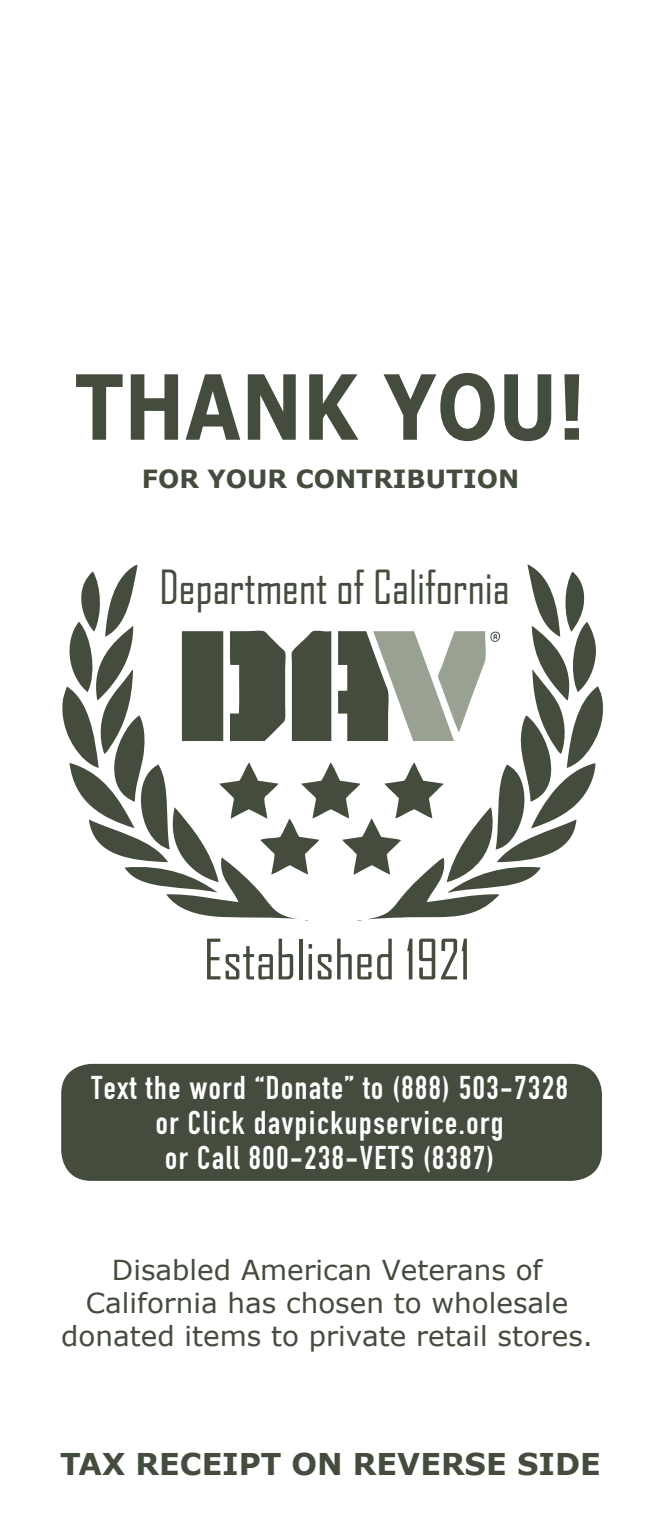
<style>
.page{position:relative;width:661px;height:1530px;background:#fff}
.page>*{position:absolute;margin:0;border:0;box-sizing:border-box;transform-origin:0 0}
.t1{font:700 90px "Verdana";color:#434c3d;scale:.8 1}
.t2{font:53.5px "Agency FB";color:#434c3d}
.t3{font:45px "Agency FB";color:#434c3d}
.t4{font:32.5px/35px "DIN Engschrift Std";letter-spacing:.05em;color:#fff;text-align:center}
.t5{font:700 30px "Verdana";color:#434c3d}
.t6{font:27.5px/33px "Verdana";color:#434c3d;text-align:center}
.t7{font:700 25px "Verdana";color:#434c3d}
</style>
<div class="page">
<svg style="left:62px;top:565px;width:541px;height:356px"></svg>
<div style="left:61px;top:1064px;width:540px;height:117px;background:#434c3d;border-radius:30px"></div>
<h1 class="t1" style="left:74px;top:348px;width:640px">THANK YOU!</h1>
<p class="t7" style="left:142px;top:463px;width:378px">FOR YOUR CONTRIBUTION</p>
<h3 class="t3" style="left:159px;top:560px;width:351px">Department of California</h3>
<h2 class="t2" style="left:203px;top:927px;width:268px">Established 1921</h2>
<p class="t4" style="left:91px;top:1070px;width:477px">Text the word “Donate” to (888) 503-7328 or Click davpickupservice.org<br>or Call 800-238-VETS (8387)</p>
<p class="t6" style="left:61px;top:1254px;width:533px">Disabled American Veterans of<br>California has chosen to wholesale donated items to private retail stores.</p>
<p class="t5" style="left:60px;top:1445px;width:541px">TAX RECEIPT ON REVERSE SIDE</p>
</div>
